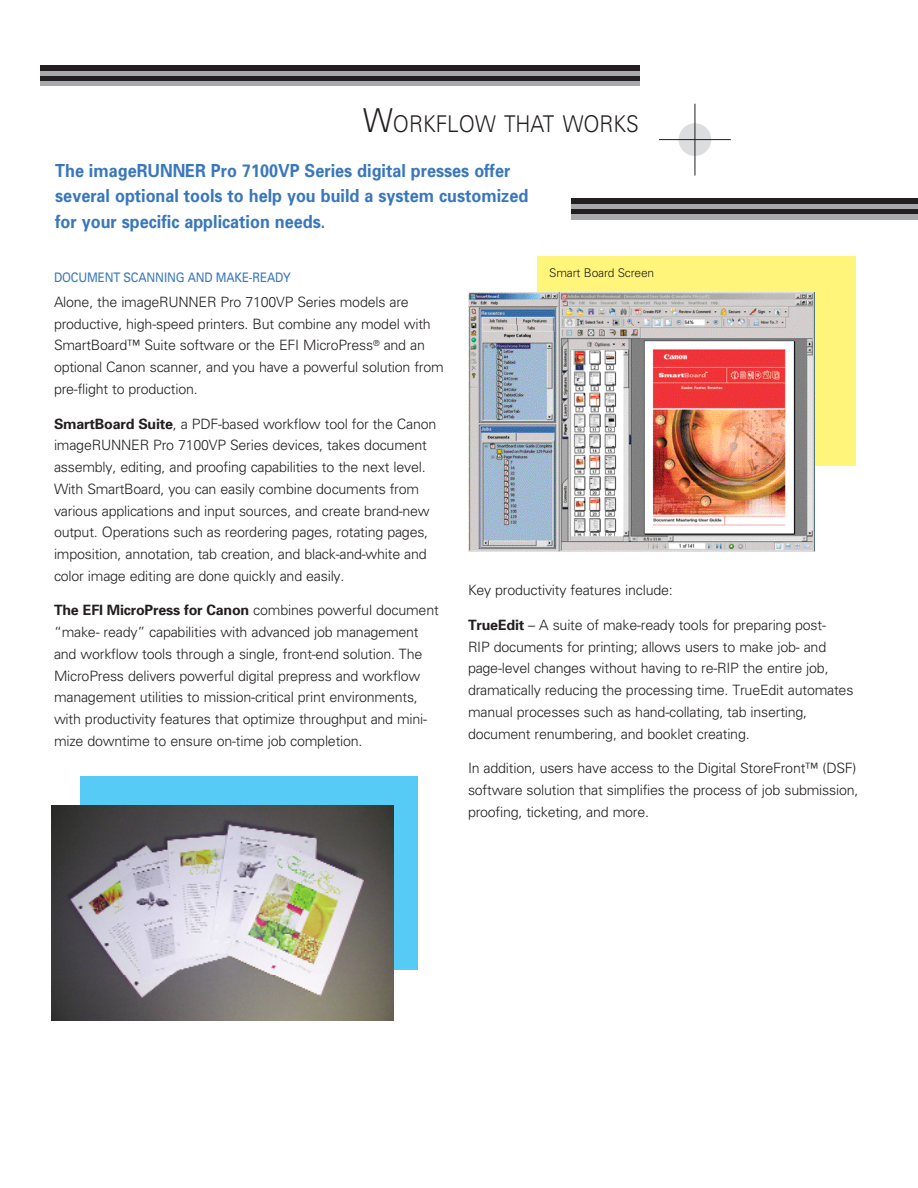
<style>
.page{position:relative;width:918px;height:1188px;background:#fff}
.page>*{position:absolute;margin:0;border:0;box-sizing:border-box;transform-origin:0 0}
.Callout{font:300 23.1px "Univers";color:#231f20;scale:.9 1}
.Callout_Sub{font:700 18px/25.5px "Univers";color:#3977bc;scale:.9 1}
.Paragraph_Body{font:300 14.25px/21.8px "Univers";letter-spacing:-.015em;color:#231f20}
.Paragraph_Sub_Head{font:13.2px "Univers";letter-spacing:-.01em;color:#3977bc;scale:.87 1}
.t1{font:300 12px "Univers";letter-spacing:-.015em;color:#231f20}
.s1{font-size:33px}
.s2{font-weight:700}
</style>
<div class="page">
<div style="left:81px;top:776px;width:337px;height:194px;background:#56cbf5"></div>
<img style="left:52px;top:805px;width:342px;height:216px">
<div style="left:572px;top:214px;width:346px;height:5px;background:#a8a9ad"></div>
<div style="left:572px;top:209px;width:346px;height:5px;background:#231f20"></div>
<div style="left:572px;top:204px;width:346px;height:5px;background:#a8a9ad"></div>
<div style="left:572px;top:199px;width:346px;height:5px;background:#231f20"></div>
<div style="left:40px;top:81px;width:600px;height:5px;background:#a8a9ad"></div>
<div style="left:40px;top:76px;width:600px;height:5px;background:#231f20"></div>
<div style="left:40px;top:71px;width:600px;height:5px;background:#a8a9ad"></div>
<div style="left:40px;top:66px;width:600px;height:5px;background:#231f20"></div>
<div style="left:679px;top:123px;width:32px;height:33px;background:#dcdddf;border-radius:50%"></div>
<hr style="left:694px;top:104px;width:1px;height:71px;background:#231f20">
<hr style="left:659px;top:139px;width:72px;height:1px;background:#231f20">
<div style="left:537px;top:256px;width:319px;height:210px;background:#fff57a"></div>
<img style="left:469px;top:293px;width:346px;height:259px">
<p class="Callout" style="left:363px;top:110px;width:305px"><span class="s1">W</span>OR KFLOW THAT WOR KS</p>
<p class="Callout_Sub" style="left:55px;top:157px;width:527px">The imageRUNNER Pro 7100VP Series digital presses offer several optional tools to help you build a system customized for your specific application needs.</p>
<p class="Paragraph_Sub_Head" style="left:54px;top:269px;width:274px">DOCUMENT SCANNING AND MAKE-READY</p>
<p class="Paragraph_Body" style="left:54px;top:290px;width:391px">Alone, the imageRUNNER Pro 7100VP Series models are productive, high-speed printers. But combine any model with SmartBoard™ Suite software or the EFI MicroPress<sup>®</sup> and an optional Canon scanner, and you have a powerful solution from pre-flight to production.</p>
<p class="Paragraph_Body" style="left:54px;top:412px;width:384px"><span class="s2">SmartBoard Suite</span>, a PDF-based workflow tool for the Canon imageRUNNER Pro 7100VP Series devices, takes document assembly, editing, and proofing capabilities to the next level.<br>With SmartBoard, you can easily combine documents from various applications and input sources, and create brand-new output. Operations such as reordering pages, rotating pages, imposition, annotation, tab creation, and black-and-white and color image editing are done quickly and easily.</p>
<p class="Paragraph_Body" style="left:54px;top:599px;width:386px"><span class="s2">The EFI MicroPress for Canon</span> combines powerful document “make- ready” capabilities with advanced job management and workflow tools through a single, front-end solution. The MicroPress delivers powerful digital prepress and workflow management utilities to mission-critical print environments, with productivity features that optimize throughput and mini&shy;mize downtime to ensure on-time job completion.</p>
<p class="t1" style="left:549px;top:266px;width:106px">Smart Board Screen</p>
<p class="Paragraph_Body" style="left:468px;top:579px;width:206px">Key productivity features include:</p>
<p class="Paragraph_Body" style="left:468px;top:614px;width:387px"><span class="s2">TrueEdit</span> – A suite of make-ready tools for preparing post-<br>RIP documents for printing; allows users to make job- and page-level changes without having to re-RIP the entire job, dramatically reducing the processing time. TrueEdit automates manual processes such as hand-collating, tab inserting, document renumbering, and booklet creating.</p>
<p class="Paragraph_Body" style="left:468px;top:757px;width:392px">In addition, users have access to the Digital StoreFront™ (DSF) software solution that simplifies the process of job submission, proofing, ticketing, and more.</p>
</div>
